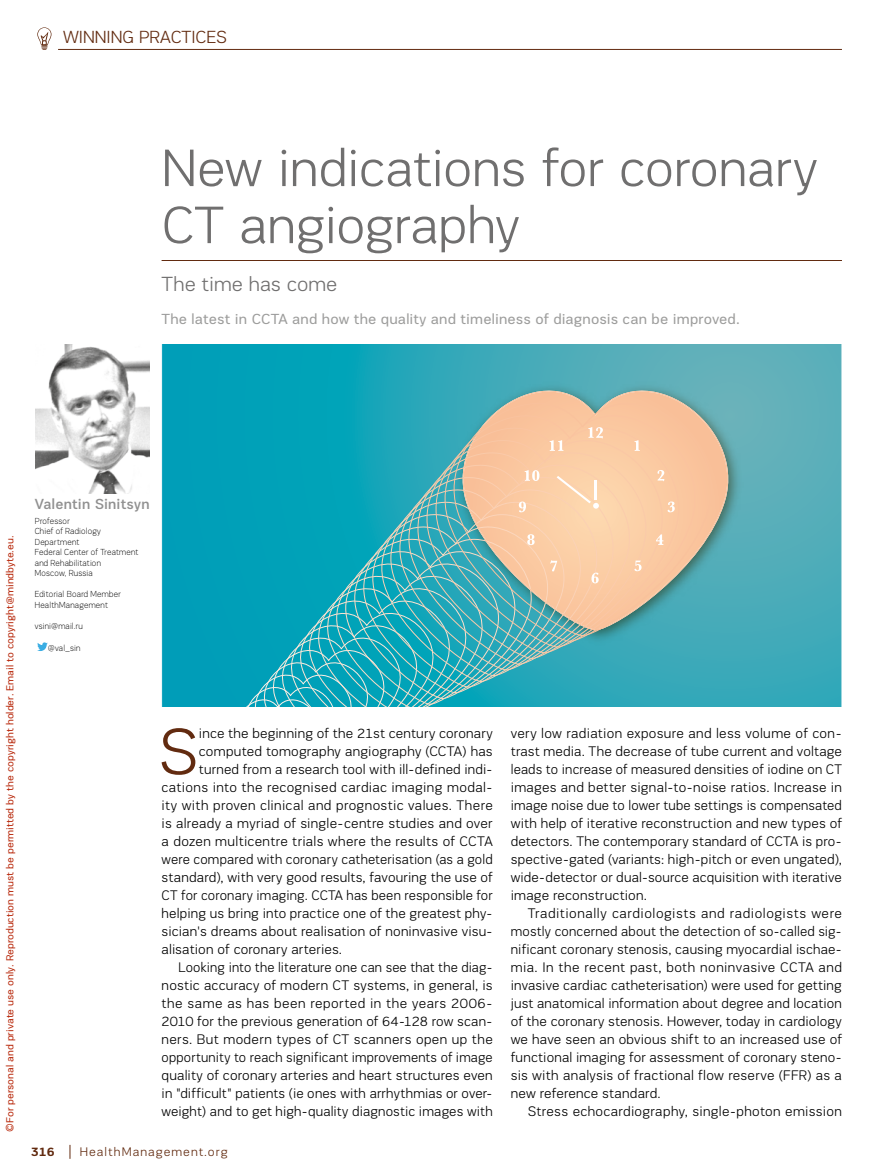
<style>
.page{position:relative;width:893px;height:1174px;background:#fff}
.page>*{position:absolute;margin:0;border:0;box-sizing:border-box;transform-origin:0 0}
.t1{font:300 67.65px "PRC Fidelity";color:#622b10}
.t2{font:300 54px/57px "PRC Fidelity";letter-spacing:-.01em;color:#706f6f}
.t3{font:300 21px "PRC Fidelity";color:#706f6f}
.t4{font:300 18px "PRC Fidelity";color:#622b10}
.t5{font:15px "PRC Fidelity";letter-spacing:.01em;color:#9d9d9c}
.t6{font:500 15px "PRC Fidelity";letter-spacing:.01em;color:#909090}
.t7{font:300 14.25px/18px "PRC Fidelity";letter-spacing:.015em;color:#000;text-align:justify}
.t8{font:300 14.25px "PRC Fidelity";letter-spacing:.015em;color:#000;scale:.96 1}
.t9{font:300 14.25px "PRC Fidelity";letter-spacing:.015em;color:#000;scale:.95 1}
.t10{font:300 14.25px "PRC Fidelity";letter-spacing:.035em;color:#000}
.t11{font:300 12.75px "PRC Fidelity";letter-spacing:.08em;color:#622b10}
.t12{font:700 12.75px "PRC Fidelity";color:#622b10}
.t13{font:10.5px "PRC Fidelity";color:#b8290c}
.t14{font:100 9px/10.5px "PRC Fidelity";letter-spacing:.02em;color:#000;scale:.95 1}
</style>
<div class="page">
<svg style="left:37px;top:27px;width:15px;height:23px"></svg>
<hr style="left:58px;top:49px;width:784px;height:1px;background:#622b10">
<svg style="left:70px;top:1144px;width:1px;height:14px"></svg>
<hr style="left:162px;top:260px;width:680px;height:1px;background:#622b10">
<svg style="left:37px;top:642px;width:11px;height:9px"></svg>
<img style="left:35px;top:344px;width:115px;height:149px">
<svg style="left:162px;top:344px;width:680px;height:362px;background:#28a6b8"></svg>
<svg style="left:444px;top:352px;width:304px;height:279px;background:#a7b8a9"></svg>
<svg style="left:588px;top:427px;width:15px;height:11px"></svg>
<svg style="left:668px;top:501px;width:7px;height:11px"></svg>
<svg style="left:634px;top:440px;width:6px;height:11px"></svg>
<svg style="left:657px;top:470px;width:7px;height:11px"></svg>
<svg style="left:656px;top:534px;width:7px;height:11px"></svg>
<svg style="left:634px;top:560px;width:8px;height:11px"></svg>
<svg style="left:550px;top:440px;width:13px;height:11px"></svg>
<svg style="left:223px;top:470px;width:376px;height:236px;background:#4aaeb5"></svg>
<p class="t4" style="left:63px;top:27px;width:26px">WINNING</p>
<p class="t4" style="left:139px;top:27px;width:78px">PRACTI CES</p>
<h2 class="t2" style="left:162px;top:139px;width:657px">New indications for coronary<br>CT angiography</h2>
<h3 class="t3" style="left:162px;top:273px;width:177px">The time has come</h3>
<p class="t5" style="left:162px;top:311px;width:580px">The latest in CCTA and how the quality and timeliness of diagnosis can be improved.</p>
<p class="t13" style="left:4px;top:1131px;width:597px;rotate:-90deg">©For personal and private use only. Reproduction must be permitted by the copyright holder. Email to copyright@mindbyte.eu.</p>
<p class="t6" style="left:35px;top:495px;width:116px">Valentin Sinitsyn</p>
<p class="t14" style="left:35px;top:515px;width:111px">Professor<br>Chief of Radiology<br>Department<br>Federal Center of Treatment and Rehabilitation<br>Moscow, Russia</p>
<p class="t14" style="left:35px;top:589px;width:92px">Editorial Board Member<br>HealthManagement</p>
<p class="t14" style="left:35px;top:620px;width:52px">vsini@mail.ru</p>
<p class="t14" style="left:48px;top:643px;width:36px">@val_sin</p>
<h1 class="t1" style="left:158px;top:715px;width:42px">S</h1>
<p class="t7" style="left:199px;top:724px;width:295px">ince the beginning of the 21st century coronary</p>
<p class="t7" style="left:199px;top:742px;width:295px">computed tomography angiography (CCTA) has</p>
<p class="t7" style="left:199px;top:760px;width:295px">turned from a research tool with ill-defined indi-</p>
<p class="t7" style="left:162px;top:778px;width:333px">cations into the recognised cardiac imaging modal-</p>
<p class="t7" style="left:162px;top:796px;width:333px">ity with proven clinical and prognostic values. There</p>
<p class="t7" style="left:162px;top:814px;width:333px">is already a myriad of single-centre studies and over</p>
<p class="t7" style="left:162px;top:832px;width:325px">a dozen multicentre trials where the results of CCTA</p>
<p class="t8" style="left:162px;top:852px;width:346px">were compared with coronary catheterisation (as a gold</p>
<p class="t7" style="left:162px;top:868px;width:333px">standard), with very good results, favouring the use of</p>
<p class="t8" style="left:162px;top:888px;width:346px">CT for coronary imaging. CCTA has been responsible for</p>
<p class="t7" style="left:162px;top:904px;width:333px">helping us bring into practice one of the greatest phy-</p>
<p class="t7" style="left:162px;top:922px;width:333px">sician's dreams about realisation of noninvasive visu-</p>
<p class="t7" style="left:162px;top:940px;width:182px">alisation of coronary arteries.</p>
<p class="t9" style="left:179px;top:960px;width:332px">Looking into the literature one can see that the diag-</p>
<p class="t7" style="left:162px;top:976px;width:333px">nostic accuracy of modern CT systems, in general, is</p>
<p class="t10" style="left:162px;top:996px;width:333px">the same as has been reported in the years 2006-</p>
<p class="t7" style="left:162px;top:1012px;width:333px">2010 for the previous generation of 64-128 row scan-</p>
<p class="t7" style="left:162px;top:1030px;width:333px">ners. But modern types of CT scanners open up the</p>
<p class="t9" style="left:162px;top:1050px;width:350px">opportunity to reach significant improvements of image</p>
<p class="t7" style="left:162px;top:1066px;width:333px">quality of coronary arteries and heart structures even</p>
<p class="t7" style="left:162px;top:1084px;width:333px">in "difficult" patients (ie ones with arrhythmias or over-</p>
<p class="t7" style="left:162px;top:1102px;width:333px">weight) and to get high-quality diagnostic images with</p>
<p class="t12" style="left:31px;top:1144px;width:25px">316</p>
<p class="t11" style="left:80px;top:1144px;width:149px">HealthManagement.org</p>
<p class="t7" style="left:511px;top:724px;width:333px">very low radiation exposure and less volume of con&shy;trast media. The decrease of tube current and voltage leads to increase of measured densities of iodine on CT images and better signal-to-noise ratios. I ncrease in image noise due to lower tube settings is compensated with help of iterative reconstruction and new types of detectors. The contemporary standard of CCTA is pro&shy;spective-gated (variants: high-pitch or even ungated), wide-detector or dual-source acquisition with iterative image reconstruction.</p>
<p class="t7" style="left:511px;top:904px;width:333px;text-indent:17px">Traditionally cardiologists and radiologists were mostly concerned about the detection of so-called sig&shy;nificant coronary stenosis, causing myocardial ischae&shy;mia. I n the recent past, both noninvasive CCTA and invasive cardiac catheterisation) were used for getting just anatomical information about degree and location of the coronary stenosis. However, today in cardiology we have seen an obvious shift to an increased use of functional imaging for assessment of coronary steno&shy;sis with analysis of fractional flow reserve (FFR) as a new reference standard.</p>
<p class="t7" style="left:528px;top:1102px;width:316px">Stress echocardiography, single-photon emission</p>
</div>
